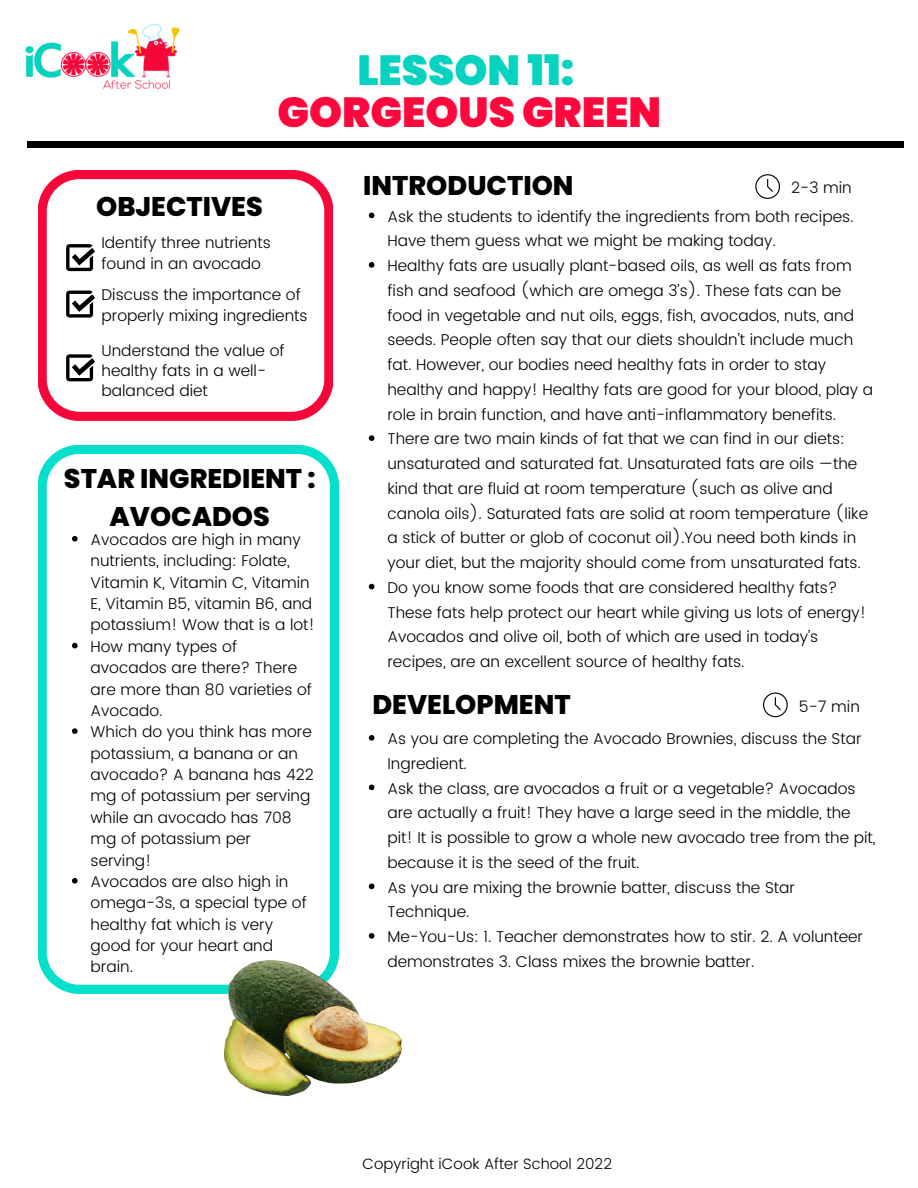
<style>
.page{position:relative;width:918px;height:1188px;background:#fff}
.page>*{position:absolute;margin:0;border:0;box-sizing:border-box;transform-origin:0 0}
.t1{font:900 42px "Poppins";color:#ff073c}
.t2{font:900 42px "Poppins";color:#06d3bf}
.t3{font:800 27px/37.2px "Poppins";color:#000;text-align:center}
.t4{font:300 15.6px/24.8px "Poppins";color:#000}
.t5{font:300 15px "Poppins";color:#000}
</style>
<div class="page">
<svg style="left:38px;top:171px;width:295px;height:249px"></svg>
<svg style="left:66px;top:291px;width:29px;height:27px"></svg>
<svg style="left:66px;top:354px;width:29px;height:27px"></svg>
<div style="left:27px;top:141px;width:876px;height:7px;background:#000"></div>
<svg style="left:755px;top:174px;width:25px;height:25px"></svg>
<svg style="left:369px;top:213px;width:5px;height:5px"></svg>
<svg style="left:369px;top:262px;width:5px;height:6px"></svg>
<svg style="left:369px;top:435px;width:5px;height:6px"></svg>
<svg style="left:369px;top:584px;width:5px;height:5px"></svg>
<svg style="left:763px;top:692px;width:25px;height:25px"></svg>
<img style="left:25px;top:24px;width:155px;height:65px">
<svg style="left:38px;top:445px;width:301px;height:548px"></svg>
<img style="left:224px;top:961px;width:178px;height:135px">
<svg style="left:369px;top:735px;width:5px;height:6px"></svg>
<svg style="left:369px;top:785px;width:5px;height:5px"></svg>
<svg style="left:369px;top:884px;width:5px;height:5px"></svg>
<svg style="left:369px;top:933px;width:5px;height:6px"></svg>
<svg style="left:72px;top:536px;width:6px;height:6px"></svg>
<svg style="left:72px;top:643px;width:6px;height:5px"></svg>
<svg style="left:72px;top:728px;width:6px;height:6px"></svg>
<svg style="left:72px;top:878px;width:6px;height:6px"></svg>
<h1 class="t2" style="left:357px;top:41px;width:218px">LESSON 11:</h1>
<h1 class="t1" style="left:278px;top:83px;width:385px">GORGEOUS GREEN</h1>
<h2 class="t3" style="left:96px;top:188px;width:168px">OBJECTIVES</h2>
<p class="t4" style="left:102px;top:232px;width:171px;line-height:21.1px">Identify three nutrients found in an avocado</p>
<p class="t4" style="left:102px;top:284px;width:208px;line-height:21.1px">Discuss the importance of properly mixing ingredients</p>
<p class="t4" style="left:102px;top:340px;width:185px;line-height:20.2px">Understand the value of healthy fats in a well&shy;balanced diet</p>
<h2 class="t3" style="left:64px;top:460px;width:253px">STAR INGREDIENT :<br>AVOCADOS</h2>
<p class="t4" style="left:91px;top:529px;width:226px;line-height:21.3px">Avocados are high in many nutrients, including: Folate,<br>Vitamin K, Vitamin C, Vitamin<br>E, Vitamin B5, vitamin B6, and potassium! Wow that is a lot!<br>How many types of avocados are there? There are more than 80 varieties of<br>Avocado.<br>Which do you think has more potassium, a banana or an avocado? A banana has 422 mg of potassium per serving while an avocado has 708 mg of potassium per serving!<br>Avocados are also high in omega-3s, a special type of healthy fat which is very good for your heart and brain.</p>
<h2 class="t3" style="left:363px;top:167px;width:212px">INTRODUCTION</h2>
<p class="t4" style="left:387px;top:174px;width:468px;line-height:28.3px;text-align:right">2-3 min<br>Ask the students to identify the ingredients from both recipes.</p>
<p class="t4" style="left:387px;top:229px;width:487px">Have them guess what we might be making today.<br>Healthy fats are usually plant-based oils, as well as fats from fish and seafood (which are omega 3’s). These fats can be food in vegetable and nut oils, eggs, fish, avocados, nuts, and seeds. People often say that our diets shouldn’t include much fat. However, our bodies need healthy fats in order to stay healthy and happy! Healthy fats are good for your blood, play a role in brain function, and have anti-inflammatory benefits.<br>There are two main kinds of fat that we can find in our diets: unsaturated and saturated fat. Unsaturated fats are oils —the kind that are fluid at room temperature (such as olive and canola oils). Saturated fats are solid at room temperature (like a stick of butter or glob of coconut oil).You need both kinds in your diet, but the majority should come from unsaturated fats.<br>Do you know some foods that are considered healthy fats?<br>These fats help protect our heart while giving us lots of energy!<br>Avocados and olive oil, both of which are used in today’s recipes, are an excellent source of healthy fats.</p>
<h2 class="t3" style="left:372px;top:686px;width:200px">DEVELOPMENT</h2>
<p class="t4" style="left:799px;top:694px;width:63px">5-7 min</p>
<p class="t4" style="left:387px;top:726px;width:490px">As you are completing the Avocado Brownies, discuss the Star Ingredient.<br>Ask the class, are avocados a fruit or a vegetable? Avocados are actually a fruit! They have a large seed in the middle, the pit! It is possible to grow a whole new avocado tree from the pit, because it is the seed of the fruit.<br>As you are mixing the brownie batter, discuss the Star Technique.<br>Me-You-Us: 1. Teacher demonstrates how to stir. 2. A volunteer demonstrates 3. Class mixes the brownie batter.</p>
<p class="t5" style="left:362px;top:1155px;width:251px">Copyright iCook After School 2022</p>
</div>
